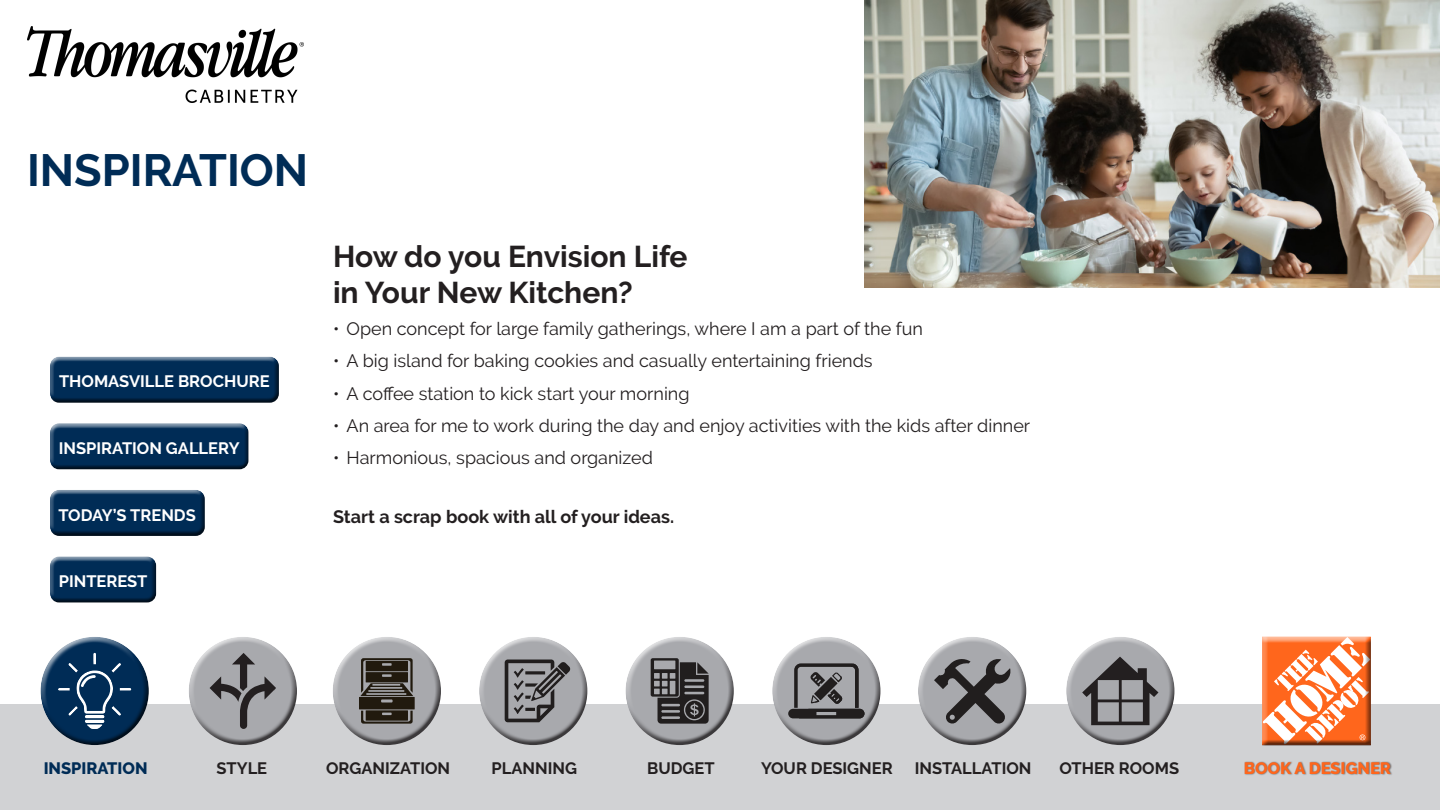
<style>
.page{position:relative;width:1440px;height:810px;background:#fff}
.page>*{position:absolute;margin:0;border:0;box-sizing:border-box;transform-origin:0 0}
.t1{font:700 45px "Raleway";color:#002c56}
.t2{font:700 30px/36px "Raleway";color:#231f20}
.t3{font:18px "Raleway";color:#231f20}
.t4{font:700 18px "Raleway";color:#231f20}
.t5{font:700 16.5px "Raleway";color:#231f20}
.t6{font:700 16.5px "Raleway";color:#fff}
.t7{font:800 16.5px "Raleway";color:#ff661c}
.t8{font:800 16.5px "Raleway";color:#002c56}
</style>
<div class="page">
<div style="left:0;top:705px;width:1440px;height:105px;background:#d1d2d4"></div>
<div style="left:1244px;top:761px;width:149px;height:15px;background:#231f20;opacity:.55"></div>
<div style="left:40px;top:636px;width:105px;height:84px;background:#fff;opacity:.75"></div>
<div style="left:41px;top:654px;width:109px;height:91px;background:#231f20;opacity:.75"></div>
<div style="left:621px;top:632px;width:109px;height:88px;background:#fff;opacity:.75"></div>
<div style="left:626px;top:654px;width:113px;height:95px;background:#231f20;opacity:.75"></div>
<div style="left:328px;top:632px;width:110px;height:88px;background:#fff;opacity:.75"></div>
<div style="left:334px;top:654px;width:112px;height:95px;background:#231f20;opacity:.75"></div>
<div style="left:914px;top:632px;width:109px;height:88px;background:#fff;opacity:.75"></div>
<div style="left:919px;top:654px;width:112px;height:95px;background:#231f20;opacity:.75"></div>
<div style="left:184px;top:632px;width:110px;height:88px;background:#fff;opacity:.75"></div>
<div style="left:190px;top:654px;width:112px;height:95px;background:#231f20;opacity:.75"></div>
<div style="left:768px;top:632px;width:109px;height:88px;background:#fff;opacity:.75"></div>
<div style="left:773px;top:654px;width:113px;height:95px;background:#231f20;opacity:.75"></div>
<div style="left:475px;top:632px;width:109px;height:88px;background:#fff;opacity:.75"></div>
<div style="left:480px;top:654px;width:112px;height:95px;background:#231f20;opacity:.75"></div>
<div style="left:1062px;top:632px;width:109px;height:88px;background:#fff;opacity:.75"></div>
<div style="left:1067px;top:654px;width:112px;height:95px;background:#231f20;opacity:.75"></div>
<div style="left:46px;top:353px;width:236px;height:48px;background:#fff;opacity:.75"></div>
<div style="left:47px;top:358px;width:238px;height:49px;background:#231f20;opacity:.75"></div>
<div style="left:46px;top:419px;width:206px;height:49px;background:#fff;opacity:.75"></div>
<div style="left:47px;top:424px;width:207px;height:49px;background:#231f20;opacity:.75"></div>
<div style="left:46px;top:486px;width:162px;height:48px;background:#fff;opacity:.75"></div>
<div style="left:47px;top:491px;width:163px;height:49px;background:#231f20;opacity:.75"></div>
<div style="left:46px;top:552px;width:113px;height:49px;background:#fff;opacity:.75"></div>
<div style="left:47px;top:558px;width:115px;height:48px;background:#231f20;opacity:.75"></div>
<img style="left:864px;top:0;width:576px;height:288px">
<img style="left:27px;top:27px;width:277px;height:76px">
<div style="left:1257px;top:635px;width:117px;height:114px;background:#231f20;opacity:.75"></div>
<p class="t1" style="left:27px;top:145px;width:283px">INSPIRATION</p>
<p class="t6" style="left:59px;top:372px;width:212px">THOMASVILLE BROCHURE</p>
<p class="t6" style="left:59px;top:439px;width:182px">INSPIRATION GALLERY</p>
<p class="t6" style="left:59px;top:505px;width:139px">TODAY’S TRENDS</p>
<p class="t6" style="left:59px;top:572px;width:90px">PINTEREST</p>
<p class="t2" style="left:333px;top:239px;width:356px">How do you Envision Life in Your New Kitchen?</p>
<p class="t3" style="left:333px;top:319px;width:592px">• Open concept for large family gatherings, where I am a part of the fun</p>
<p class="t3" style="left:333px;top:351px;width:541px">• A big island for baking cookies and casually entertaining friends</p>
<p class="t3" style="left:333px;top:383px;width:358px">• A coffee station to kick start your morning</p>
<p class="t3" style="left:333px;top:415px;width:699px">• An area for me to work during the day and enjoy activities with the kids after dinner</p>
<p class="t3" style="left:333px;top:447px;width:321px">• Harmonious, spacious and organized</p>
<p class="t4" style="left:333px;top:506px;width:343px">Start a scrap book with all of your ideas.</p>
<p class="t8" style="left:44px;top:759px;width:105px">INSPIRATION</p>
<p class="t5" style="left:217px;top:759px;width:52px">STYLE</p>
<p class="t5" style="left:326px;top:759px;width:126px">ORGANIZATION</p>
<p class="t5" style="left:492px;top:759px;width:87px">PLANNING</p>
<p class="t5" style="left:647px;top:759px;width:69px">BUDGET</p>
<p class="t5" style="left:761px;top:759px;width:133px">YOUR DESIGNER</p>
<p class="t5" style="left:915px;top:759px;width:118px">INSTALLATION</p>
<p class="t5" style="left:1060px;top:759px;width:121px">OTHER ROOMS</p>
<p class="t7" style="left:1244px;top:759px;width:149px">BOOK A DESIGNER</p>
</div>
